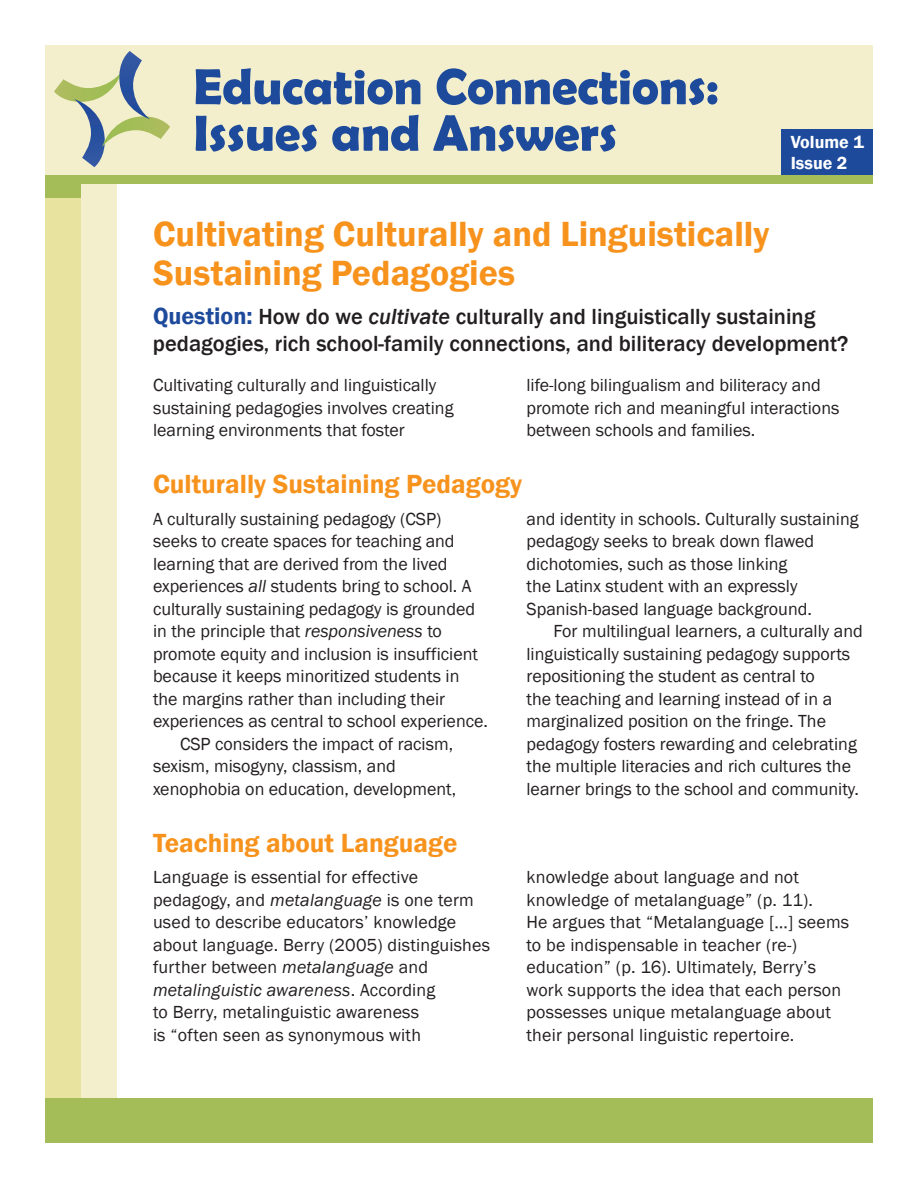
<style>
.page{position:relative;width:918px;height:1188px;background:#fff}
.page>*{position:absolute;margin:0;border:0;box-sizing:border-box;transform-origin:0 0}
.t1{font:700 51px/46.5px "Berlin Sans FB Demi";color:#1e4a9c}
.t2{font:600 36px/39px "Franklin Gothic";color:#f7931d}
.t3{font:600 27px "Franklin Gothic";color:#f7931d}
.t4{font:500 22.5px/27px "Franklin Gothic";color:#231f20}
.t5{font:18px/22.5px "Franklin Gothic";color:#231f20}
.t6{font:600 18px/21px "Franklin Gothic";color:#fff}
.s1{font-weight:600;font-size:24px;color:#1e4a9c}
.s2{font-style:italic}
</style>
<div class="page">
<div style="left:45px;top:45px;width:828px;height:131px;background:#f3efcd"></div>
<svg style="left:54px;top:51px;width:116px;height:116px;background:#d1d6b9"></svg>
<div style="left:45px;top:184px;width:36px;height:958px;background:#e9e3a0"></div>
<div style="left:81px;top:184px;width:36px;height:954px;background:#f3efcd"></div>
<div style="left:782px;top:129px;width:91px;height:47px;background:#1e4a9c"></div>
<div style="left:45px;top:176px;width:828px;height:8px;background:#a5bd58"></div>
<div style="left:45px;top:176px;width:36px;height:22px;background:#a5bd58"></div>
<div style="left:45px;top:1098px;width:828px;height:45px;background:#a5bd58"></div>
<h1 class="t1" style="left:194px;top:63px;width:527px">Education Connections:<br>Issues and Answers</h1>
<p class="t6" style="left:791px;top:132px;width:75px">Volume 1<br>Issue 2</p>
<h2 class="t2" style="left:153px;top:215px;width:618px">Cultivating Culturally and Linguistically<br>Sustaining Pedagogies</h2>
<p class="t4" style="left:153px;top:303px;width:697px"><span class="s1">Question:</span> How do we <span class="s2">cultivate</span> culturally and linguistically sustaining pedagogies, rich school‑family connections, and biliteracy development?</p>
<p class="t5" style="left:153px;top:374px;width:302px">Cultivating culturally and linguistically sustaining pedagogies involves creating learning environments that foster</p>
<p class="t5" style="left:526px;top:374px;width:314px">life‑long bilingualism and biliteracy and promote rich and meaningful interactions between schools and families.</p>
<h3 class="t3" style="left:153px;top:468px;width:371px">Culturally Sustaining Pedagogy</h3>
<p class="t5" style="left:153px;top:508px;width:290px">A culturally sustaining pedagogy (CSP)</p>
<p class="t5" style="left:153px;top:530px;width:303px">seeks to create spaces for teaching and</p>
<p class="t5" style="left:153px;top:553px;width:296px">learning that are derived from the lived</p>
<p class="t5" style="left:153px;top:575px;width:320px">experiences <span class="s2">all</span> students bring to school. A</p>
<p class="t5" style="left:153px;top:598px;width:324px">culturally sustaining pedagogy is grounded</p>
<p class="t5" style="left:153px;top:620px;width:290px">in the principle that <span class="s2">responsiveness</span> to</p>
<p class="t5" style="left:153px;top:643px;width:327px">promote equity and inclusion is insufficient</p>
<p class="t5" style="left:153px;top:665px;width:308px">because it keeps minoritized students in</p>
<p class="t5" style="left:153px;top:688px;width:294px">the margins rather than including their</p>
<p class="t5" style="left:153px;top:710px;width:337px">experiences as central to school experience.</p>
<p class="t5" style="left:180px;top:733px;width:275px">CSP considers the impact of racism,</p>
<p class="t5" style="left:153px;top:755px;width:244px">sexism, misogyny, classism, and</p>
<p class="t5" style="left:153px;top:778px;width:305px">xenophobia on education, development,</p>
<p class="t5" style="left:526px;top:508px;width:334px">and identity in schools. Culturally sustaining pedagogy seeks to break down flawed dichotomies, such as those linking<br>the Latinx student with an expressly Spanish‑based language background.</p>
<p class="t5" style="left:526px;top:620px;width:338px;text-indent:27px">For multilingual learners, a culturally and linguistically sustaining pedagogy supports repositioning the student as central to<br>the teaching and learning instead of in a marginalized position on the fringe. The pedagogy fosters rewarding and celebrating the multiple literacies and rich cultures the learner brings to the school and community.</p>
<h3 class="t3" style="left:153px;top:826px;width:306px">Teaching about Language</h3>
<p class="t5" style="left:153px;top:866px;width:339px">Language is essential for effective pedagogy, and <span class="s2">metalanguage</span> is one term used to describe educators’ knowledge about language. Berry (2005) distinguishes further between <span class="s2">metalanguage</span> and <span class="s2">metalinguistic awareness</span>. According<br>to Berry, metalinguistic awareness<br>is “often seen as synonymous with</p>
<p class="t5" style="left:526px;top:866px;width:324px">knowledge about language and not knowledge of metalanguage” (p. 11).<br>He argues that “Metalanguage […] seems to be indispensable in teacher (re‑) education” (p. 16). Ultimately, Berry’s work supports the idea that each person possesses unique metalanguage about their personal linguistic repertoire.</p>
</div>
